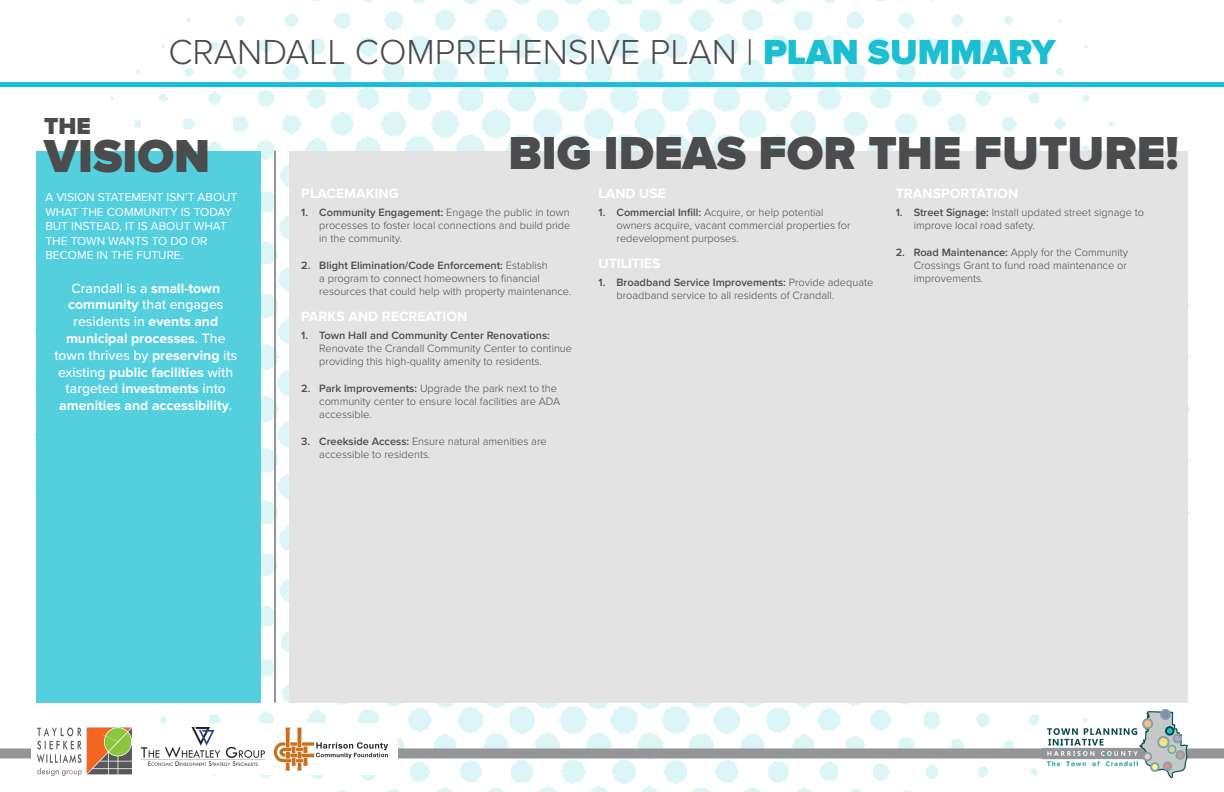
<style>
.page{position:relative;width:1224px;height:792px;background:#fff}
.page>*{position:absolute;margin:0;border:0;box-sizing:border-box;transform-origin:0 0}
.t1{font:900 48px "Proxima Nova";color:#4b4c4d}
.t2{font:300 36px "Proxima Nova";color:#4b4c4d}
.t3{font:900 24px "Proxima Nova";color:#4b4c4d}
.t4{font:700 14px/16.8px "Proxima Nova";color:#fff;text-align:center}
.t5{font:12px/14.4px "Proxima Nova";color:#fff}
.t6{font:300 11px/13.2px "Proxima Nova";color:#4b4c4d}
.s1{font-weight:900;color:#1bbfd1}
.s2{font-weight:500}
.s3{font-weight:600}
</style>
<div class="page">
<img style="left:0;top:0;width:1224px;height:792px">
<div style="left:36px;top:151px;width:225px;height:552px;background:#54cfdd"></div>
<div style="left:0;top:82px;width:1224px;height:5px;background:#1bbfd1"></div>
<div style="left:0;top:748px;width:1224px;height:10px;background:#939598"></div>
<img style="left:1036px;top:703px;width:152px;height:89px">
<hr style="left:274px;top:151px;width:2px;height:552px;background:#939598">
<div style="left:289px;top:151px;width:899px;height:552px;background:#e3e3e4"></div>
<div style="left:31px;top:723px;width:366px;height:52px;background:#fff"></div>
<img style="left:37px;top:727px;width:95px;height:48px">
<img style="left:142px;top:727px;width:123px;height:38px">
<img style="left:273px;top:727px;width:115px;height:44px">
<p class="t2" style="left:168px;top:26px;width:889px">CRANDALL COMPREHENSIVE PLAN | <span class="s1">PLAN SUMMARY</span></p>
<p class="t3" style="left:44px;top:112px;width:48px">THE</p>
<p class="t1" style="left:44px;top:129px;width:168px">VISION</p>
<p class="t1" style="left:508px;top:126px;width:672px">BIG IDEAS FOR THE FUTURE!</p>
<p class="t5" style="left:45px;top:190px;width:194px">A VISION STATEMENT ISN’T ABOUT<br>WHAT THE COMMUNITY IS TODAY<br>BUT INSTEAD, IT IS ABOUT WHAT<br>THE TOWN WANTS TO DO OR<br>BECOME IN THE FUTURE.</p>
<p class="t4" style="left:54px;top:280px;width:184px"><span class="s2">Crandall is a</span> small-town community <span class="s2">that engages residents in</span> events and municipal processes<span class="s2">. The town thrives by</span> preserving <span class="s2">its existing</span> public facilities <span class="s2">with targeted</span> investments <span class="s2">into </span>amenities and accessibility<span class="s2">.</span></p>
<p class="t4" style="left:301px;top:186px;width:99px">PLACEMAKING</p>
<p class="t6" style="left:319px;top:205px;width:253px;text-align:justify;text-indent:-18px"><span class="s3">1. Community Engagement:</span> Engage the public in town processes to foster local connections and build pride in the community.</p>
<p class="t6" style="left:319px;top:258px;width:254px;text-indent:-18px"><span class="s3">2. Blight Elimination/Code Enforcement:</span> Establish<br>a program to connect homeowners to financial resources that could help with property maintenance.</p>
<p class="t4" style="left:301px;top:309px;width:168px">PARKS AND RECREATION</p>
<p class="t6" style="left:319px;top:328px;width:254px;text-indent:-18px"><span class="s3">1. Town Hall and Community Center Renovations:<br></span>Renovate the Crandall Community Center to continue providing this high-quality amenity to residents.</p>
<p class="t6" style="left:319px;top:381px;width:242px;text-indent:-18px"><span class="s3">2. Park Improvements:</span> Upgrade the park next to the community center to ensure local facilities are ADA accessible.</p>
<p class="t6" style="left:319px;top:434px;width:229px;text-indent:-18px"><span class="s3">3. Creekside Access:</span> Ensure natural amenities are accessible to residents.</p>
<p class="t4" style="left:599px;top:186px;width:69px">LAND USE</p>
<p class="t6" style="left:617px;top:205px;width:236px;text-indent:-18px"><span class="s3">1. Commercial Infill:</span> Acquire, or help potential owners acquire, vacant commercial properties for redevelopment purposes.</p>
<p class="t4" style="left:599px;top:255px;width:63px">UTILITIES</p>
<p class="t6" style="left:617px;top:275px;width:258px;text-indent:-18px"><span class="s3">1. Broadband Service Improvements:</span> Provide adequate broadband service to all residents of Crandall.</p>
<p class="t4" style="left:896px;top:186px;width:124px">TRANSPORTATION</p>
<p class="t6" style="left:914px;top:205px;width:232px;text-indent:-18px"><span class="s3">1. Street Signage:</span> Install updated street signage to improve local road safety.</p>
<p class="t6" style="left:914px;top:245px;width:216px;text-align:justify;text-indent:-18px"><span class="s3">2. Road Maintenance:</span> Apply for the Community Crossings Grant to fund road maintenance or improvements.</p>
</div>
